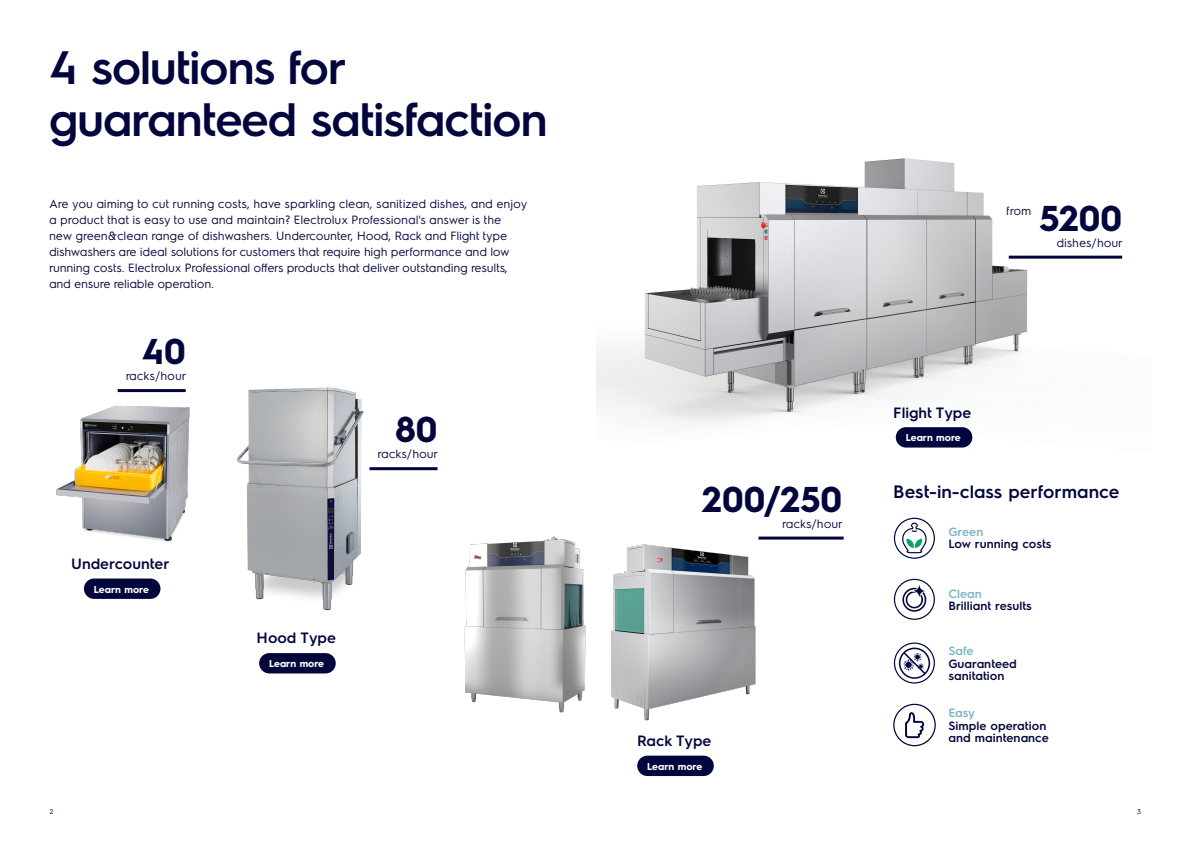
<style>
.page{position:relative;width:1191px;height:842px;background:#fff}
.page>*{position:absolute;margin:0;border:0;box-sizing:border-box;transform-origin:0 0}
.t1{font:600 47px "Electrolux Sans";letter-spacing:-.03em;color:#02063d}
.t2{font:700 36px "Electrolux Sans";color:#02063d}
.t3{font:600 18px "Electrolux Sans";color:#02063d}
.t4{font:600 15px "Electrolux Sans";color:#02063d}
.t5{font:12px/16px "Electrolux Sans";letter-spacing:-.01em;color:#02063d}
.t6{font:600 12px "Electrolux Sans";color:#02063d}
.t7{font:600 12px "Electrolux Sans";color:#7bb3c5}
.t8{font:700 10px "Electrolux Sans";color:#fff}
.t9{font:7px "Electrolux Sans";color:#02063d}
</style>
<div class="page">
<hr style="left:118px;top:389px;width:68px;height:3px;background:#02063d">
<img style="left:56px;top:405px;width:134px;height:137px">
<div style="left:84px;top:578px;width:76px;height:21px;background:#02063d;border-radius:10px"></div>
<img style="left:237px;top:387px;width:127px;height:224px">
<hr style="left:369px;top:467px;width:68px;height:3px;background:#02063d">
<div style="left:259px;top:653px;width:77px;height:20px;background:#02063d;border-radius:10px"></div>
<img style="left:597px;top:158px;width:526px;height:290px">
<hr style="left:1008px;top:256px;width:114px;height:3px;background:#02063d">
<div style="left:895px;top:427px;width:77px;height:20px;background:#02063d;border-radius:10px"></div>
<hr style="left:758px;top:537px;width:85px;height:3px;background:#02063d">
<img style="left:464px;top:536px;width:122px;height:177px">
<div style="left:637px;top:756px;width:77px;height:20px;background:#02063d;border-radius:10px"></div>
<svg style="left:894px;top:642px;width:41px;height:41px"></svg>
<svg style="left:893px;top:704px;width:42px;height:42px"></svg>
<svg style="left:894px;top:518px;width:41px;height:41px"></svg>
<svg style="left:894px;top:579px;width:41px;height:41px"></svg>
<img style="left:611px;top:536px;width:153px;height:185px">
<p class="t1" style="left:49px;top:35px;width:300px">4 solutions for</p>
<p class="t1" style="left:49px;top:87px;width:500px">guaranteed satisfaction</p>
<p class="t5" style="left:49px;top:195px;width:480px">Are you aiming to cut running costs, have sparkling clean, sanitized dishes, and enjoy</p>
<p class="t5" style="left:49px;top:211px;width:462px">a product that is easy to use and maintain? Electrolux Professional's answer is the new green&amp;clean range of dishwashers. Undercounter, Hood, Rack and Flight type dishwashers are ideal solutions for customers that require high performance and low running costs. Electrolux Professional offers products that deliver outstanding results, and ensure reliable operation.</p>
<p class="t2" style="left:142px;top:326px;width:45px">40</p>
<p class="t5" style="left:126px;top:367px;width:62px">racks/hour</p>
<p class="t4" style="left:71px;top:553px;width:100px">Undercounter</p>
<p class="t8" style="left:94px;top:582px;width:56px">Learn more</p>
<p class="t2" style="left:395px;top:404px;width:44px">80</p>
<p class="t5" style="left:378px;top:445px;width:62px">racks/hour</p>
<p class="t4" style="left:257px;top:627px;width:81px">Hood Type</p>
<p class="t8" style="left:269px;top:657px;width:56px">Learn more</p>
<p class="t5" style="left:1006px;top:202px;width:26px">from</p>
<p class="t2" style="left:1039px;top:194px;width:84px">5200</p>
<p class="t5" style="left:1056px;top:234px;width:67px">dishes/hour</p>
<p class="t2" style="left:702px;top:474px;width:142px">200/250</p>
<p class="t5" style="left:782px;top:515px;width:62px">racks/hour</p>
<p class="t4" style="left:637px;top:730px;width:76px">Rack Type</p>
<p class="t8" style="left:647px;top:759px;width:56px">Learn more</p>
<p class="t4" style="left:893px;top:402px;width:80px">Flight Type</p>
<p class="t8" style="left:906px;top:431px;width:56px">Learn more</p>
<p class="t3" style="left:893px;top:479px;width:228px">Best-in-class performance</p>
<p class="t7" style="left:948px;top:523px;width:36px">Green</p>
<p class="t6" style="left:948px;top:535px;width:104px">Low running costs</p>
<p class="t7" style="left:948px;top:585px;width:35px">Clean</p>
<p class="t6" style="left:948px;top:598px;width:85px">Brilliant results</p>
<p class="t7" style="left:948px;top:643px;width:27px">Safe</p>
<p class="t6" style="left:948px;top:655px;width:70px">Guaranteed</p>
<p class="t6" style="left:948px;top:668px;width:58px">sanitation</p>
<p class="t7" style="left:948px;top:704px;width:28px">Easy</p>
<p class="t6" style="left:948px;top:717px;width:99px">Simple operation</p>
<p class="t6" style="left:948px;top:729px;width:102px">and maintenance</p>
<p class="t9" style="left:50px;top:807px;width:5px">2</p>
<p class="t9" style="left:1137px;top:806px;width:6px">3</p>
</div>
